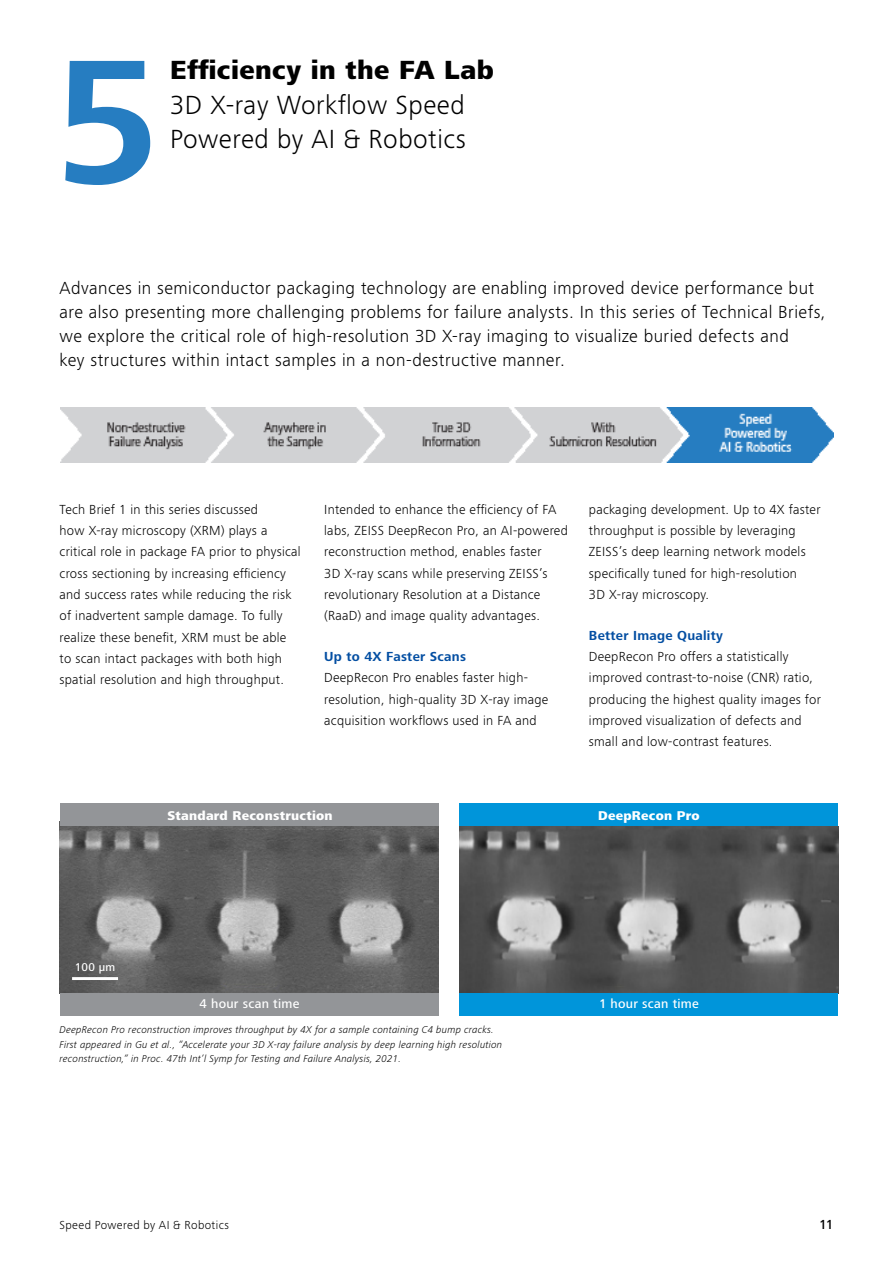
<style>
.page{position:relative;width:893px;height:1263px;background:#fff}
.page>*{position:absolute;margin:0;border:0;box-sizing:border-box;transform-origin:0 0}
.t1{font:700 183px "ZEISS Frutiger Next W1 G";color:#267dc1}
.t2{font:300 27px/34.5px "ZEISS Frutiger Next W1 G";letter-spacing:.02em;color:#000}
.t3{font:800 27px "ZEISS Frutiger Next W1 G";letter-spacing:.02em;color:#000}
.t4{font:300 18px/24px "ZEISS Frutiger Next W1 G";letter-spacing:.025em;color:#000}
.t5{font:300 13.5px/21.3px "ZEISS Frutiger Next W1 G";letter-spacing:.02em;color:#000}
.t6{font:700 13.5px "ZEISS Frutiger Next W1 G";letter-spacing:.02em;color:#034ea2}
.t7{font:500 13.5px "ZEISS Frutiger Next W1 G";color:#000}
.t8{font:800 13.05px "ZEISS Frutiger Next W1 G";letter-spacing:.02em;color:#fff}
.t9{font:500 13.05px "ZEISS Frutiger Next W1 G";letter-spacing:.02em;color:#fff}
.t10{font:300 12px "ZEISS Frutiger Next W1 G";letter-spacing:.035em;color:#000}
.t11{font:500 11.7px "ZEISS Frutiger Next W1 G";color:#fff}
.t12{font:italic 300 10.2px/14.5px "ZEISS Frutiger Next W1 G";letter-spacing:.02em;color:#000}
</style>
<div class="page">
<img style="left:60px;top:408px;width:773px;height:54px">
<img style="left:60px;top:826px;width:378px;height:167px">
<img style="left:459px;top:826px;width:379px;height:167px">
<div style="left:459px;top:993px;width:379px;height:22px;background:#0095da"></div>
<div style="left:459px;top:804px;width:379px;height:22px;background:#0095da"></div>
<div style="left:60px;top:993px;width:378px;height:22px;background:#939598"></div>
<div style="left:60px;top:804px;width:378px;height:22px;background:#939598"></div>
<hr style="left:72px;top:977px;width:46px;height:3px;background:#fff">
<h1 class="t1" style="left:54px;top:-8px;width:109px">5</h1>
<h2 class="t3" style="left:170px;top:51px;width:325px">Efficiency in the FA Lab</h2>
<h2 class="t2" style="left:170px;top:86px;width:297px">3D X-ray Workflow Speed<br>Powered by AI &amp; Robotics</h2>
<p class="t4" style="left:60px;top:275px;width:768px">Advances in semiconductor packaging technology are enabling improved device performance but are also presenting more challenging problems for failure analysts. In this series of Technical Briefs, we explore the critical role of high-resolution 3D X-ray imaging to visualize buried defects and<br>key structures within intact samples in a non-destructive manner.</p>
<p class="t5" style="left:324px;top:498px;width:245px">Intended to enhance the efficiency of FA labs, ZEISS DeepRecon Pro, an AI-powered reconstruction method, enables faster<br>3D X-ray scans while preserving ZEISS’s revolutionary Resolution at a Distance (RaaD) and image quality advantages.</p>
<p class="t6" style="left:324px;top:647px;width:143px">Up to 4X Faster Scans</p>
<p class="t5" style="left:324px;top:666px;width:226px">DeepRecon Pro enables faster high&shy;resolution, high-quality 3D X-ray image acquisition workflows used in FA and</p>
<p class="t5" style="left:60px;top:498px;width:243px">Tech Brief 1 in this series discussed<br>how X-ray microscopy (XRM) plays a critical role in package FA prior to physical cross sectioning by increasing efficiency and success rates while reducing the risk of inadvertent sample damage. To fully realize these benefit, XRM must be able to scan intact packages with both high spatial resolution and high throughput.</p>
<p class="t5" style="left:589px;top:498px;width:233px">packaging development. Up to 4X faster throughput is possible by leveraging ZEISS’s deep learning network models specifically tuned for high-resolution<br>3D X-ray microscopy.</p>
<p class="t6" style="left:589px;top:626px;width:136px">Better Image Quality</p>
<p class="t5" style="left:589px;top:645px;width:234px">DeepRecon Pro offers a statistically improved contrast-to-noise (CNR) ratio, producing the highest quality images for improved visualization of defects and small and low-contrast features.</p>
<p class="t8" style="left:168px;top:806px;width:167px">Standard Reconstruction</p>
<p class="t8" style="left:598px;top:806px;width:103px">DeepRecon Pro</p>
<p class="t11" style="left:75px;top:959px;width:42px">100 µm</p>
<p class="t9" style="left:200px;top:994px;width:101px">4 hour scan time</p>
<p class="t9" style="left:599px;top:994px;width:101px">1 hour scan time</p>
<p class="t12" style="left:60px;top:1022px;width:444px">DeepRecon Pro reconstruction improves throughput by 4X for a sample containing C4 bump cracks.<br>First appeared in Gu et al., “Accelerate your 3D X-ray failure analysis by deep learning high resolution reconstruction,” in Proc. 47th Int’l Symp for Testing and Failure Analysis, 2021.</p>
<p class="t10" style="left:60px;top:1217px;width:171px">Speed Powered by AI &amp; Robotics</p>
<p class="t7" style="left:819px;top:1215px;width:16px">11</p>
</div>
